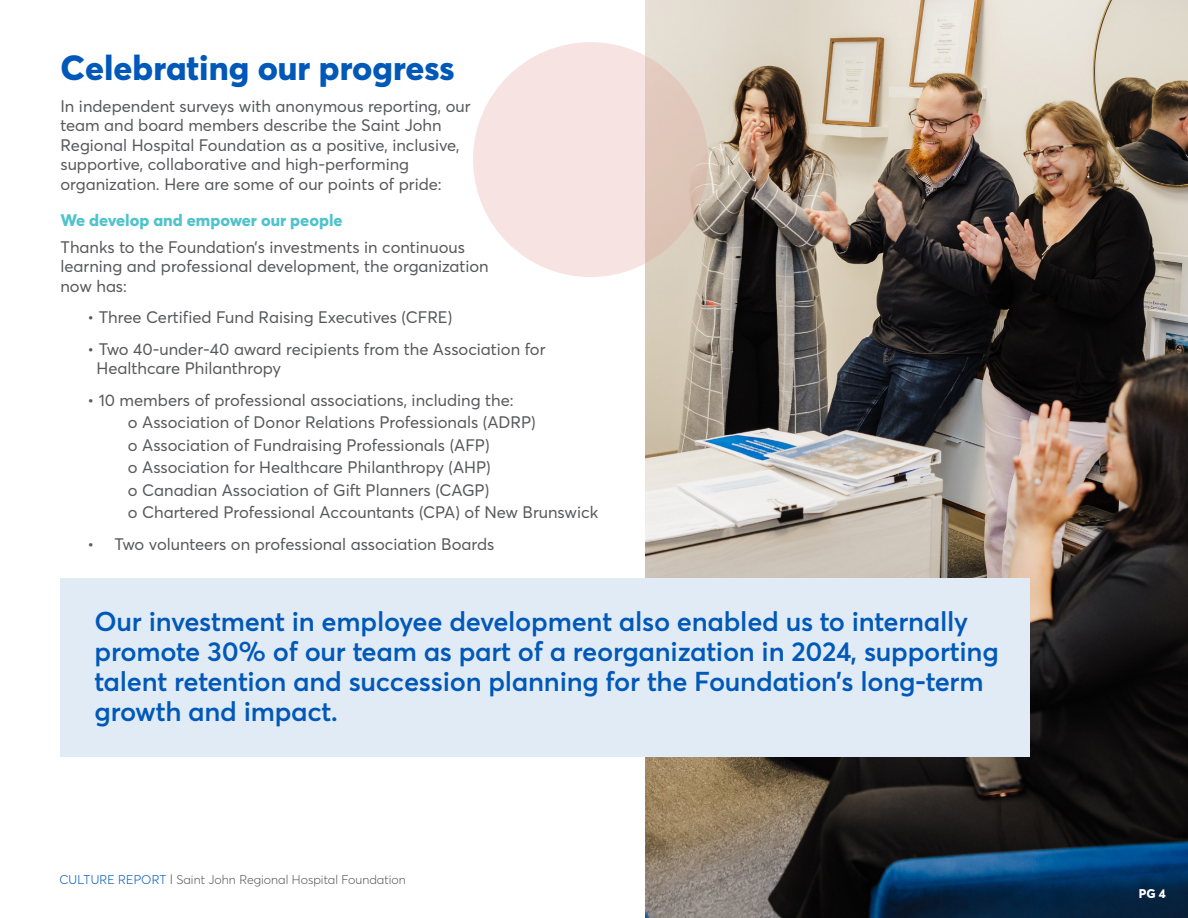
<style>
.page{position:relative;width:1188px;height:918px;background:#fff}
.page>*{position:absolute;margin:0;border:0;box-sizing:border-box;transform-origin:0 0}
.t1{font:800 34.5px "Averta";color:#0058b8}
.t2{font:600 27px/30px "Averta";letter-spacing:-.01em;color:#0058b8}
.t3{font:16.5px/19.5px "Averta";color:#57585a}
.t4{font:800 16.5px "Averta";color:#4fc3cb}
.t5{font:300 12.45px "Averta";color:#57585a}
.t6{font:800 12.45px "Averta";color:#fff}
.s1{color:#0058b8}
.s2{font-size:13.5px}
</style>
<div class="page">
<img style="left:646px;top:0;width:542px;height:918px">
<svg style="left:473px;top:42px;width:235px;height:235px;background:#f1ddd9"></svg>
<div style="left:60px;top:579px;width:970px;height:178px;background:#e0ebf6"></div>
<p class="t1" style="left:60px;top:44px;width:396px">Celebrating our progress</p>
<p class="t3" style="left:60px;top:95px;width:412px">In independent surveys with anonymous reporting, our team and board members describe the Saint John Regional Hospital Foundation as a positive, inclusive, supportive, collaborative and high-performing organization. Here are some of our points of pride:</p>
<p class="t4" style="left:60px;top:208px;width:284px">We develop and empower our people</p>
<p class="t3" style="left:60px;top:236px;width:430px">Thanks to the Foundation’s investments in continuous learning and professional development, the organization now has:</p>
<p class="t3" style="left:87px;top:307px;width:366px">• Three Certified Fund Raising Executives (CFRE)</p>
<p class="t3" style="left:87px;top:338px;width:460px">• Two 40-under-40 award recipients from the Association for</p>
<p class="t3" style="left:96px;top:358px;width:186px">Healthcare Philanthropy</p>
<p class="t3" style="left:87px;top:389px;width:428px">• 10 members of professional associations, including the:</p>
<p class="t3" style="left:128px;top:412px;width:409px">o Association of Donor Relations Professionals (ADRP)</p>
<p class="t3" style="left:128px;top:434px;width:363px">o Association of Fundraising Professionals (AFP)</p>
<p class="t3" style="left:128px;top:457px;width:364px">o Association for Healthcare Philanthropy (AHP)</p>
<p class="t3" style="left:128px;top:479px;width:363px">o Canadian Association of Gift Planners (CAGP)</p>
<p class="t3" style="left:128px;top:502px;width:472px">o Chartered Professional Accountants (CPA) of New Brunswick</p>
<p class="t3" style="left:87px;top:533px;width:408px">• Two volunteers on professional association Boards</p>
<p class="t2" style="left:95px;top:605px;width:906px">Our investment in employee development also enabled us to internally promote 30% of our team as part of a reorganization in 2024, supporting talent retention and succession planning for the Foundation’s long-term growth and impact.</p>
<p class="t5" style="left:59px;top:871px;width:348px"><span class="s1">CULTURE REPORT</span> <span class="s2">I</span> Saint John Regional Hospital Foundation</p>
<p class="t6" style="left:1139px;top:885px;width:29px">PG 4</p>
</div>
